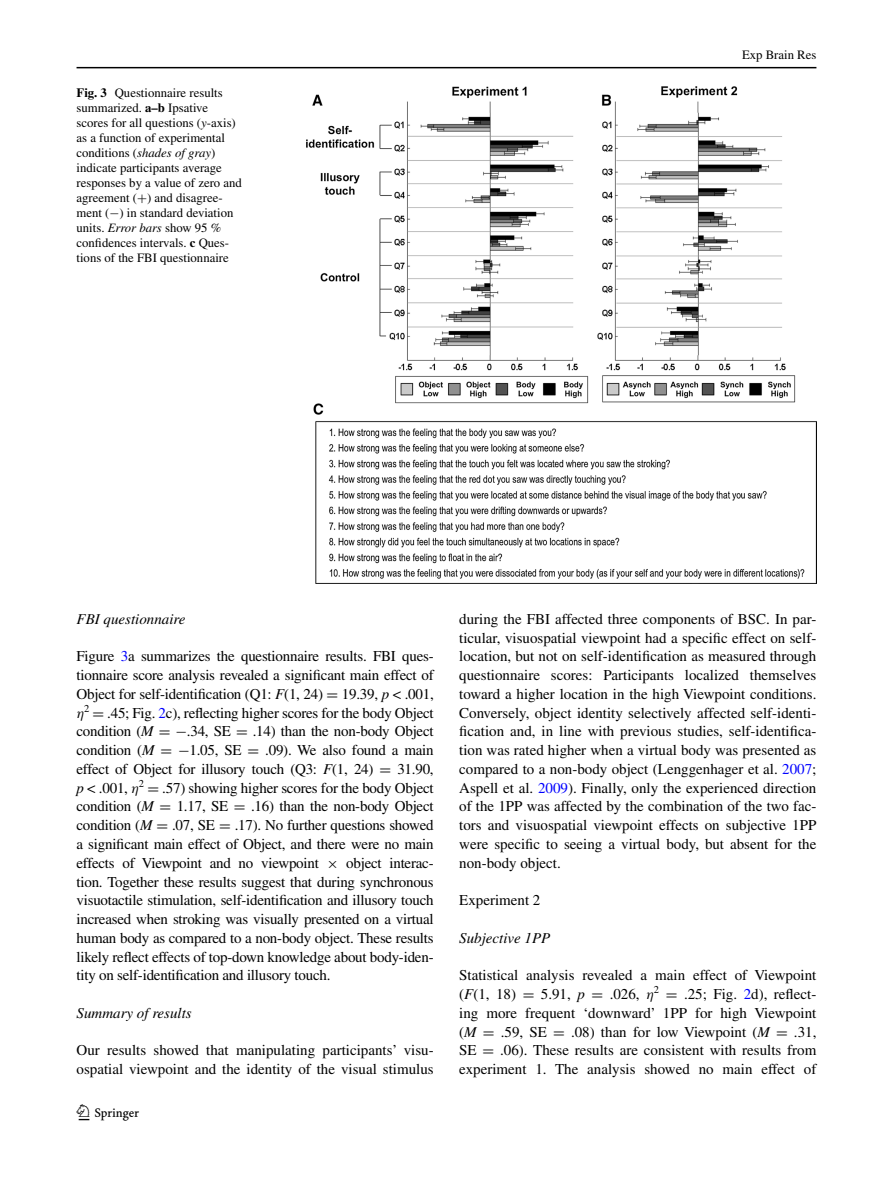
<style>
.page{position:relative;width:893px;height:1187px;background:#fff}
.page>*{position:absolute;margin:0;border:0;box-sizing:border-box;transform-origin:0 0}
.t1{font:22.5px "Springnew";color:#000}
.t2{font:15px/18.8px "Times";color:#000;text-align:justify}
.t3{font:italic 15px "Times";color:#000}
.t4{font:12.75px/15px "Times";color:#000}
.s1{font-weight:700}
.s2{font-style:italic}
.s3{font-family:"MTSY"}
.s4{color:#00f}
.s5{font-family:"MTMI"}
</style>
<div class="page">
<hr style="left:77px;top:67px;width:739px;height:1px;background:#000">
<img style="left:306px;top:87px;width:510px;height:496px">
<p class="t4" style="left:77px;top:85px;width:167px"><span class="s1">Fig. 3</span> Questionnaire results summarized. <span class="s1">a–b</span> Ipsative scores for all questions (<span class="s2">y</span>-axis) as a function of experimental conditions (<span class="s2">shades of gray</span>) indicate participants average responses by a value of zero and agreement (<span class="s3">+</span>) and disagree&shy;ment (<span class="s3">−</span>) in standard deviation units. <span class="s2">Error bars</span> show 95 % confidences intervals. <span class="s1">c</span> Ques&shy;tions of the FBI questionnaire</p>
<p class="t4" style="left:742px;top:48px;width:76px">Exp Brain Res</p>
<p class="t3" style="left:77px;top:610px;width:111px">FBI questionnaire</p>
<p class="t2" style="left:77px;top:647px;width:359px">Figure <span class="s4">3</span>a summarizes the questionnaire results. FBI ques&shy;tionnaire score analysis revealed a significant main effect of Object for self-identification (Q1: <span class="s2">F</span>(1, 24) <span class="s3">=</span> 19.39, <span class="s2">p</span> &lt; .001, <span class="s5">η</span><sup>2</sup> <span class="s3">=</span> .45; Fig. <span class="s4">2</span>c), reflecting higher scores for the body Object condition (<span class="s2">M</span> <span class="s3">= −</span>.34, SE <span class="s3">=</span> .14) than the non-body Object condition (<span class="s2">M</span> <span class="s3">= −</span>1.05, SE <span class="s3">=</span> .09). We also found a main effect of Object for illusory touch (Q3: <span class="s2">F</span>(1, 24) <span class="s3">=</span> 31.90, <span class="s2">p</span> &lt; .001, <span class="s5">η</span><sup>2</sup> <span class="s3">=</span> .57) showing higher scores for the body Object condition (<span class="s2">M</span> <span class="s3">=</span> 1.17, SE <span class="s3">=</span> .16) than the non-body Object condition (<span class="s2">M</span> <span class="s3">=</span> .07, SE <span class="s3">=</span> .17). No further questions showed a significant main effect of Object, and there were no main effects of Viewpoint and no viewpoint <span class="s3">×</span> object interac&shy;tion. Together these results suggest that during synchronous visuotactile stimulation, self-identification and illusory touch increased when stroking was visually presented on a virtual human body as compared to a non-body object. These results likely reflect effects of top-down knowledge about body-iden&shy;tity on self-identification and illusory touch.</p>
<p class="t3" style="left:77px;top:1004px;width:117px">Summary of results</p>
<p class="t2" style="left:77px;top:1040px;width:359px">Our results showed that manipulating participants’ visu&shy;ospatial viewpoint and the identity of the visual stimulus</p>
<h1 class="t1" style="left:79px;top:1104px;width:62px">1 3</h1>
<p class="t2" style="left:459px;top:609px;width:359px">during the FBI affected three components of BSC. In par&shy;ticular, visuospatial viewpoint had a specific effect on self&shy;location, but not on self-identification as measured through questionnaire scores: Participants localized themselves toward a higher location in the high Viewpoint conditions.<br>Conversely, object identity selectively affected self-identi&shy;fication and, in line with previous studies, self-identifica&shy;tion was rated higher when a virtual body was presented as compared to a non-body object (Lenggenhager et al. <span class="s4">2007</span>; Aspell et al. <span class="s4">2009</span>). Finally, only the experienced direction of the 1PP was affected by the combination of the two fac&shy;tors and visuospatial viewpoint effects on subjective 1PP were specific to seeing a virtual body, but absent for the non-body object.</p>
<p class="t2" style="left:459px;top:890px;width:83px">Experiment 2</p>
<p class="t3" style="left:459px;top:929px;width:93px">Subjective 1PP</p>
<p class="t2" style="left:459px;top:965px;width:359px">Statistical analysis revealed a main effect of Viewpoint (<span class="s2">F</span>(1, 18) <span class="s3">=</span> 5.91, <span class="s2">p</span> <span class="s3">=</span> .026, <span class="s5">η</span><sup>2</sup> <span class="s3">=</span> .25; Fig. <span class="s4">2</span>d), reflect&shy;ing more frequent ‘downward’ 1PP for high Viewpoint (<span class="s2">M</span> <span class="s3">=</span> .59, SE <span class="s3">=</span> .08) than for low Viewpoint (<span class="s2">M</span> <span class="s3">=</span> .31, SE <span class="s3">=</span> .06). These results are consistent with results from experiment 1. The analysis showed no main effect of</p>
</div>
